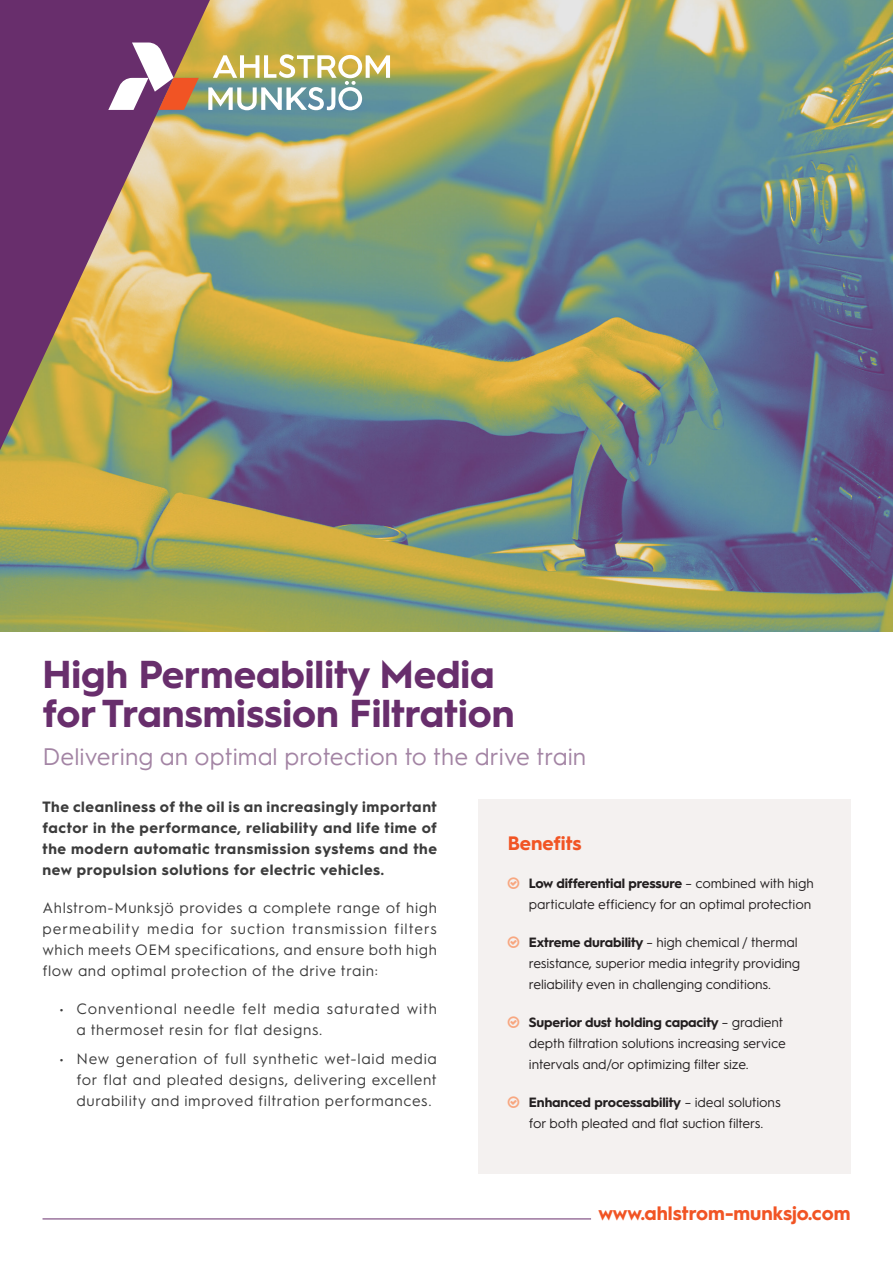
<style>
.page{position:relative;width:893px;height:1263px;background:#fff}
.page>*{position:absolute;margin:0;border:0;box-sizing:border-box;transform-origin:0 0}
.t1{font:700 39px/39px "Hurme Geometric Sans 1";color:#682e6c}
.t2{font:24px "Hurme Geometric Sans 1";color:#a384a4}
.t3{font:700 19.5px "Hurme Geometric Sans 1";color:#f15424}
.t4{font:15px/21px "Hurme Geometric Sans 1";letter-spacing:.04em;color:#3c3c3c;text-align:justify}
.t5{font:700 15px/21px "Hurme Geometric Sans 1";letter-spacing:.035em;color:#3c3c3c;text-align:justify}
.t6{font:13.5px/21px "Hurme Geometric Sans 1";letter-spacing:-.01em;color:#231f20}
.s1{font-weight:700}
</style>
<div class="page">
<img style="left:0;top:0;width:893px;height:631px">
<hr style="left:43px;top:1218px;width:548px;height:1px;background:#682e6c">
<svg style="left:0;top:0;width:210px;height:450px"></svg>
<div style="left:478px;top:799px;width:372px;height:375px;background:#f4f1f0"></div>
<svg style="left:108px;top:43px;width:91px;height:67px"></svg>
<svg style="left:208px;top:54px;width:182px;height:56px"></svg>
<p class="t1" style="left:43px;top:652px;width:474px">High Permeability Media for Transmission Filtration</p>
<p class="t2" style="left:43px;top:739px;width:545px">Delivering an optimal protection to the drive train</p>
<p class="t5" style="left:43px;top:795px;width:396px">The cleanliness of the oil is an increasingly important factor in the performance, reliability and life time of the modern automatic transmission systems and the new propulsion solutions for electric vehicles.</p>
<p class="t4" style="left:43px;top:896px;width:396px">Ahlstrom-Munksjö provides a complete range of high permeability media for suction transmission filters which meets OEM specifications, and ensure both high flow and optimal protection of the drive train:</p>
<p class="t4" style="left:77px;top:997px;width:362px;text-indent:-17px">• Conventional needle felt media saturated with a thermoset resin for flat designs.</p>
<p class="t4" style="left:77px;top:1047px;width:362px;text-indent:-17px">• New generation of full synthetic wet-laid media for flat and pleated designs, delivering excellent durability and improved filtration performances.</p>
<p class="t3" style="left:508px;top:829px;width:75px">Benefits</p>
<p class="t6" style="left:529px;top:872px;width:286px"><span class="s1">Low differential pressure</span> – combined with high particulate efficiency for an optimal protection</p>
<p class="t6" style="left:529px;top:931px;width:273px"><span class="s1">Extreme durability</span> – high chemical / thermal resistance, superior media integrity providing reliability even in challenging conditions.</p>
<p class="t6" style="left:529px;top:1011px;width:258px"><span class="s1">Superior dust holding capacity</span> – gradient depth filtration solutions increasing service intervals and/or optimizing filter size.</p>
<p class="t6" style="left:529px;top:1091px;width:253px"><span class="s1">Enhanced processability</span> – ideal solutions for both pleated and flat suction filters.</p>
<p class="t3" style="left:598px;top:1199px;width:254px">www.ahlstrom-munksjo.com</p>
</div>
